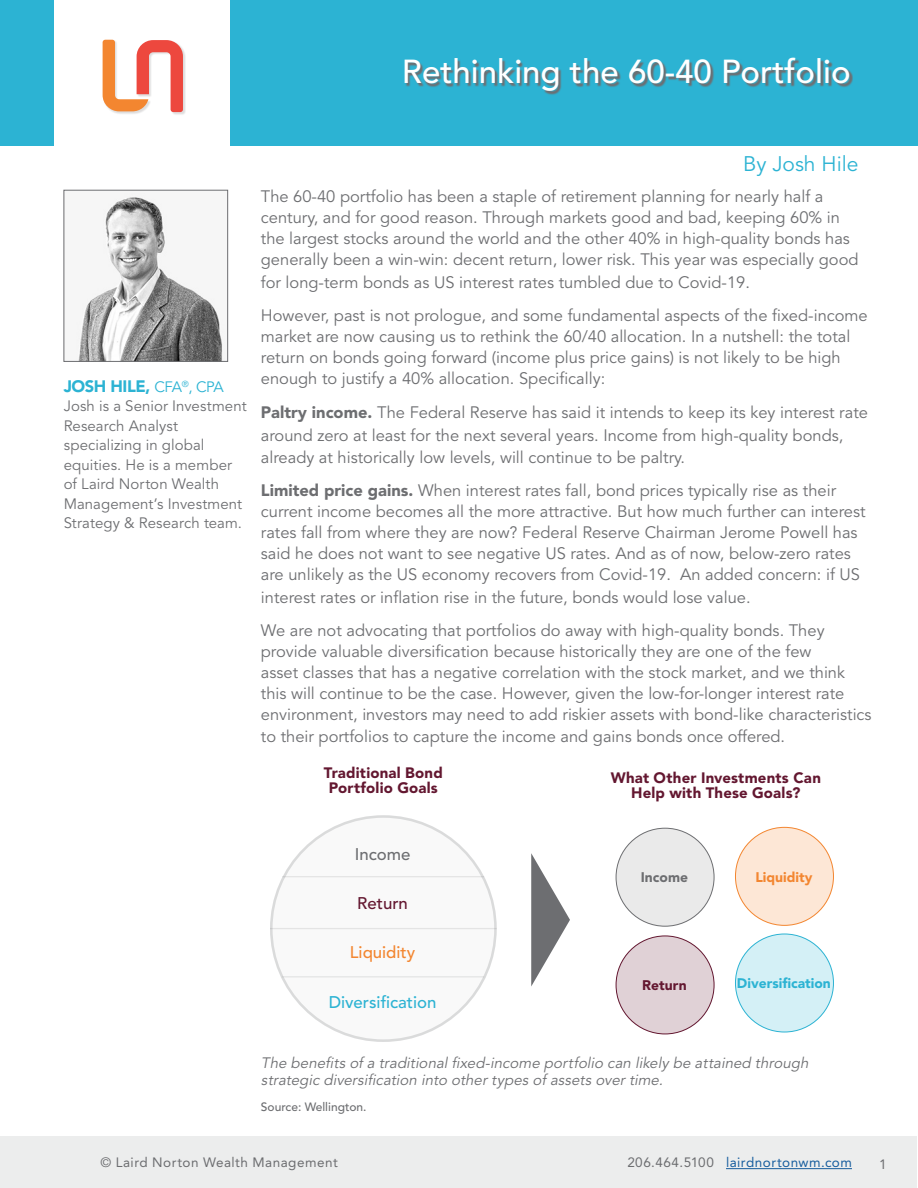
<style>
.page{position:relative;width:918px;height:1188px;background:#fff}
.page>*{position:absolute;margin:0;border:0;box-sizing:border-box;transform-origin:0 0}
.t1{font:500 33px "Avenir LT Std";color:#fff}
.t2{font:21px "Avenir LT Std";color:#2cb3d3}
.t3{font:500 16.8px "Avenir LT Std";color:#2cb3d3}
.t4{font:500 16.8px "Avenir LT Std";color:#f38630}
.t5{font:500 16.8px "Avenir LT Std";color:#6d6e71}
.t6{font:500 16.8px "Avenir LT Std";color:#631730}
.t7{font:16.5px/21px "Avenir LT Std";color:#6d6e71}
.t8{font:900 16.5px "Avenir LT Std";letter-spacing:-.025em;color:#2cb3d3}
.t9{font:15px/19.5px "Avenir LT Std";letter-spacing:.005em;color:#6d6e71}
.t10{font:italic 15px/16.5px "Avenir LT Std";color:#6d6e71}
.t11{font:900 15px/15.1px "Avenir LT Std";letter-spacing:.015em;color:#631730;text-align:center}
.t12{font:900 13.8px "Avenir LT Std";color:#2cb3d3}
.t13{font:900 13.8px "Avenir LT Std";color:#f38630}
.t14{font:900 13.8px "Avenir LT Std";color:#6d6e71}
.t15{font:900 13.8px "Avenir LT Std";color:#631730}
.t16{font:13.5px "Avenir LT Std";letter-spacing:.035em;color:#6c6d70}
.t17{font:13.5px "Avenir LT Std";letter-spacing:.035em;color:#175d9e}
.copy{font:500 12px "Avenir LT Std";color:#6d6e71}
.s1{font-weight:400;font-size:15px}
.s2{font-weight:900}
.s3{color:#6c6d70}
</style>
<div class="page">
<div style="left:0;top:1136px;width:917px;height:52px;background:#eceded"></div>
<hr style="left:726px;top:1168px;width:126px;height:1px;background:#175d9e">
<div style="left:103px;top:40px;width:83px;height:75px;background:#231f20;opacity:.15"></div>
<svg style="left:103px;top:40px;width:80px;height:72px"></svg>
<div style="left:0;top:0;width:54px;height:146px;background:#2cb3d3"></div>
<div style="left:230px;top:0;width:688px;height:146px;background:#2cb3d3"></div>
<svg style="left:406px;top:59px;width:447px;height:36px"></svg>
<img style="left:77px;top:193px;width:148px;height:167px">
<div style="left:64px;top:190px;width:164px;height:172px;border:1px solid #6d6e71"></div>
<svg style="left:531px;top:853px;width:39px;height:133px"></svg>
<div style="left:616px;top:828px;width:98px;height:98px;background:#eaeaea;border-radius:50%"></div>
<div style="left:616px;top:936px;width:98px;height:98px;background:#e0d1d6;border-radius:50%"></div>
<div style="left:735px;top:827px;width:98px;height:98px;background:#fde7d6;border-radius:50%"></div>
<div style="left:735px;top:934px;width:98px;height:98px;background:#d4f0f6;border-radius:50%"></div>
<div style="left:271px;top:816px;width:224px;height:225px;background:#f9f9f9;border-radius:50%"></div>
<hr style="left:282px;top:876px;width:202px;height:1px;background:#6d6e71">
<hr style="left:270px;top:928px;width:227px;height:1px;background:#6d6e71">
<hr style="left:282px;top:976px;width:202px;height:1px;background:#6d6e71">
<h1 class="t1" style="left:402px;top:53px;width:450px">Rethinking the 60-40 Portfolio</h1>
<p class="t8" style="left:64px;top:376px;width:161px">JOSH HILE, <span class="s1">CFA</span><sup>®</sup><span class="s1">, CPA</span></p>
<p class="t9" style="left:64px;top:397px;width:184px">Josh is a Senior Investment<br>Research Analyst specializing in global equities. He is a member of Laird Norton Wealth<br>Management’s Investment<br>Strategy &amp; Research team.</p>
<p class="t2" style="left:743px;top:152px;width:117px">By Josh Hile</p>
<p class="t7" style="left:261px;top:187px;width:599px">The 60-40 portfolio has been a staple of retirement planning for nearly half a century, and for good reason. Through markets good and bad, keeping 60% in the largest stocks around the world and the other 40% in high-quality bonds has generally been a win-win: decent return, lower risk. This year was especially good</p>
<p class="t7" style="left:261px;top:272px;width:491px">for long-term bonds as US interest rates tumbled due to Covid-19.</p>
<p class="t7" style="left:261px;top:305px;width:608px">However, past is not prologue, and some fundamental aspects of the fixed-income market are now causing us to rethink the 60/40 allocation. In a nutshell: the total return on bonds going forward (income plus price gains) is not likely to be high enough to justify a 40% allocation. Specifically:</p>
<p class="t7" style="left:261px;top:402px;width:609px;line-height:22.5px"><span class="s2">Paltry income.</span> The Federal Reserve has said it intends to keep its key interest rate around zero at least for the next several years. Income from high-quality bonds, already at historically low levels, will continue to be paltry.</p>
<p class="t7" style="left:261px;top:481px;width:606px"><span class="s2">Limited price gains.</span> When interest rates fall, bond prices typically rise as their current income becomes all the more attractive. But how much further can interest rates fall from where they are now? Federal Reserve Chairman Jerome Powell has said he does not want to see negative US rates. And as of now, below-zero rates are unlikely as the US economy recovers from Covid-19. An added concern: if US</p>
<p class="t7" style="left:261px;top:587px;width:491px">interest rates or inflation rise in the future, bonds would lose value.</p>
<p class="t7" style="left:261px;top:620px;width:612px">We are not advocating that portfolios do away with high-quality bonds. They provide valuable diversification because historically they are one of the few<br>asset classes that has a negative correlation with the stock market, and we think this will continue to be the case. However, given the low-for-longer interest rate environment, investors may need to add riskier assets with bond-like characteristics</p>
<p class="t7" style="left:261px;top:727px;width:526px">to their portfolios to capture the income and gains bonds once offered.</p>
<p class="t11" style="left:324px;top:766px;width:120px;line-height:14.5px">Traditional Bond<br>Portfolio Goals</p>
<p class="t11" style="left:611px;top:770px;width:212px">What Other Investments Can<br>Help with These Goals?</p>
<p class="t5" style="left:355px;top:844px;width:57px">Income</p>
<p class="t6" style="left:357px;top:894px;width:52px">Return</p>
<p class="t4" style="left:350px;top:943px;width:67px">Liquidity</p>
<p class="t3" style="left:329px;top:992px;width:109px">Diversification</p>
<p class="t14" style="left:641px;top:869px;width:49px">Income</p>
<p class="t15" style="left:642px;top:977px;width:46px">Return</p>
<p class="t13" style="left:755px;top:868px;width:59px">Liquidity</p>
<p class="t12" style="left:737px;top:975px;width:95px">Diversification</p>
<p class="t10" style="left:261px;top:1055px;width:552px">The benefits of a traditional fixed-income portfolio can likely be attained through strategic diversification into other types of assets over time.</p>
<p class="copy" style="left:261px;top:1100px;width:107px">Source: Wellington.</p>
<p class="t16" style="left:100px;top:1155px;width:239px">© Laird Norton Wealth Management</p>
<p class="t17" style="left:627px;top:1155px;width:226px"><span class="s3">206.464.5100</span> lairdnortonwm.com</p>
<p class="t16" style="left:879px;top:1156px;width:9px">1</p>
</div>
